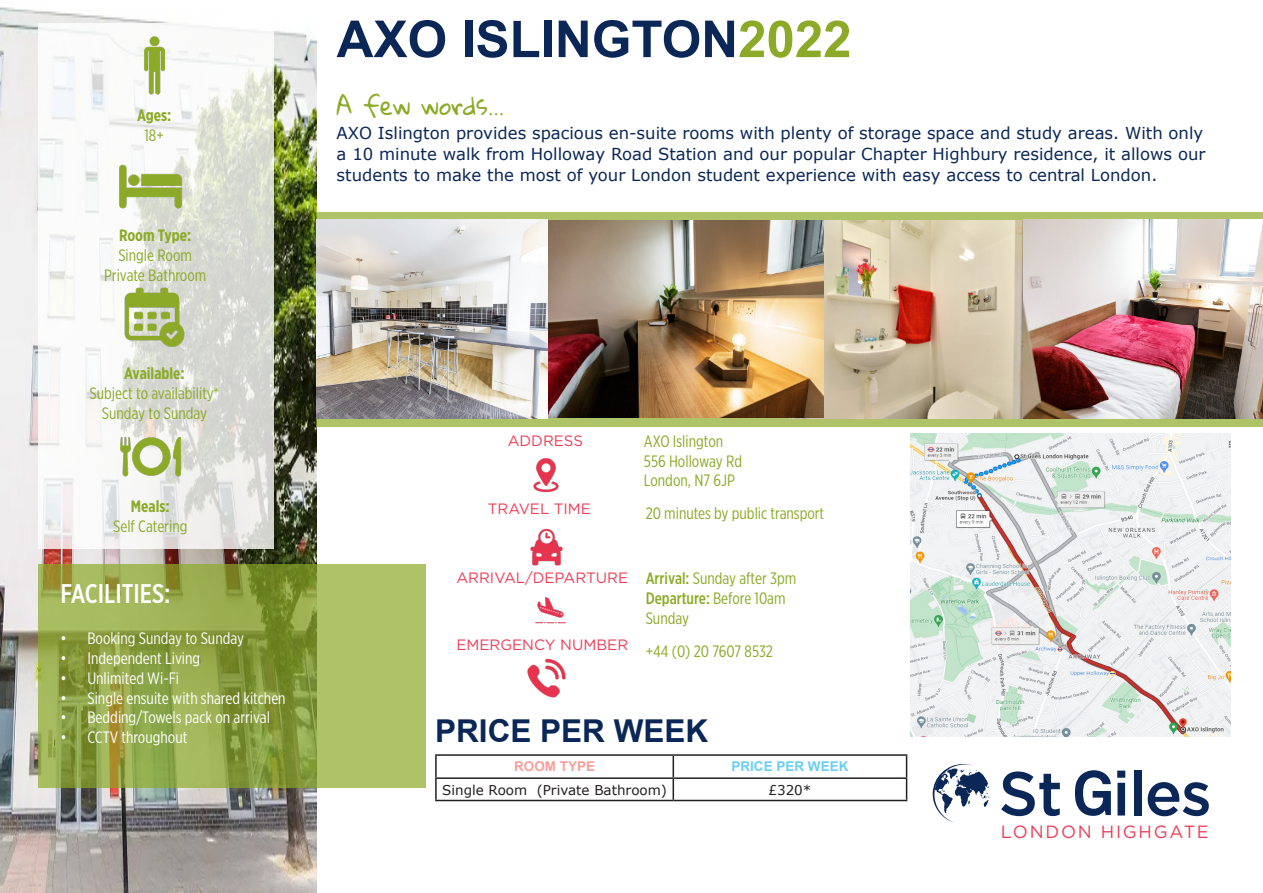
<style>
.page{position:relative;width:1263px;height:893px;background:#fff}
.page>*{position:absolute;margin:0;border:0;box-sizing:border-box;transform-origin:0 0}
.t1{font:700 51px "Arial";color:#0b2757}
.t2{font:700 31.5px "Arial";color:#0b2757}
.t3{font:500 27px "Gotham X Narrow";color:#fff}
.t4{font:24px "Gloria Hallelujah";color:#8caa28}
.t5{font:17.7px "Gotham";letter-spacing:.1em;color:#ee3d57}
.t6{font:16.5px/21px "Verdana";color:#0b2757}
.t7{font:16.5px/19.8px "Gotham X Narrow";color:#8caa28}
.t8{font:16.5px "Gotham X Narrow";color:#fff}
.t9{font:700 16.5px "Gotham X Narrow";color:#8caa28}
.t10{font:15px "Gotham";color:#ee3d57}
.t11{font:13.5px "Verdana";color:#231f20}
.t12{font:700 13.5px "Arial";color:#6bcff6}
.t13{font:700 13.5px "Arial";color:#f6a09b}
.s1{color:#8caa28}
.s2{font-weight:500}
</style>
<div class="page">
<img style="left:0;top:7px;width:316px;height:886px">
<div style="left:316px;top:212px;width:947px;height:215px;background:#aec368"></div>
<svg style="left:933px;top:764px;width:56px;height:59px"></svg>
<svg style="left:1001px;top:771px;width:59px;height:45px"></svg>
<svg style="left:1117px;top:771px;width:8px;height:44px"></svg>
<div style="left:1134px;top:770px;width:7px;height:45px;background:#0b2757"></div>
<svg style="left:1148px;top:782px;width:61px;height:34px"></svg>
<svg style="left:1075px;top:770px;width:36px;height:46px"></svg>
<svg style="left:38px;top:565px;width:388px;height:223px;background:#97ab4e"></svg>
<hr style="left:435px;top:754px;width:238px;height:2px;background:#231f20">
<hr style="left:435px;top:756px;width:2px;height:21px;background:#231f20">
<hr style="left:673px;top:754px;width:234px;height:2px;background:#231f20">
<hr style="left:672px;top:756px;width:2px;height:21px;background:#231f20">
<hr style="left:435px;top:777px;width:238px;height:2px;background:#231f20">
<hr style="left:435px;top:779px;width:2px;height:21px;background:#231f20">
<hr style="left:673px;top:777px;width:234px;height:2px;background:#231f20">
<hr style="left:672px;top:779px;width:2px;height:21px;background:#231f20">
<svg style="left:906px;top:756px;width:1px;height:44px"></svg>
<hr style="left:435px;top:800px;width:238px;height:1px;background:#231f20">
<hr style="left:673px;top:800px;width:234px;height:1px;background:#231f20">
<img style="left:533px;top:458px;width:26px;height:35px">
<img style="left:530px;top:528px;width:33px;height:38px">
<img style="left:535px;top:597px;width:31px;height:27px">
<img style="left:527px;top:658px;width:39px;height:40px">
<svg style="left:38px;top:23px;width:236px;height:526px"></svg>
<img style="left:105px;top:149px;width:90px;height:82px">
<img style="left:109px;top:29px;width:92px;height:82px">
<img style="left:109px;top:277px;width:90px;height:85px">
<img style="left:105px;top:414px;width:90px;height:87px">
<img style="left:824px;top:220px;width:200px;height:199px">
<img style="left:316px;top:220px;width:508px;height:199px">
<img style="left:1024px;top:220px;width:239px;height:199px">
<img style="left:910px;top:434px;width:320px;height:303px">
<p class="t9" style="left:137px;top:105px;width:36px">Ages:</p>
<p class="t7" style="left:145px;top:125px;width:21px">18+</p>
<p class="t9" style="left:119px;top:225px;width:74px">Room Type:</p>
<p class="t7" style="left:118px;top:245px;width:75px">Single Room</p>
<p class="t7" style="left:104px;top:265px;width:104px">Private Bathroom</p>
<p class="t9" style="left:124px;top:363px;width:62px">Available:</p>
<p class="t7" style="left:90px;top:383px;width:131px">Subject to availability*</p>
<p class="t7" style="left:102px;top:403px;width:107px">Sunday to Sunday</p>
<p class="t9" style="left:131px;top:496px;width:40px">Meals:</p>
<p class="t7" style="left:113px;top:516px;width:76px">Self Catering</p>
<p class="t3" style="left:60px;top:577px;width:112px">FACILITIES:</p>
<p class="t8" style="left:60px;top:628px;width:185px">• Booking Sunday to Sunday</p>
<p class="t8" style="left:60px;top:648px;width:141px">• Independent Living</p>
<p class="t8" style="left:60px;top:668px;width:120px">• Unlimited Wi-Fi</p>
<p class="t8" style="left:60px;top:688px;width:227px">• Single ensuite with shared kitchen</p>
<p class="t8" style="left:60px;top:708px;width:211px">• Bedding/Towels pack on arrival</p>
<p class="t8" style="left:60px;top:727px;width:129px">• CCTV throughout</p>
<p class="t1" style="left:337px;top:3px;width:516px">AXO ISLINGTON<span class="s1">2022</span></p>
<p class="t4" style="left:337px;top:93px;width:169px">A few words...</p>
<p class="t6" style="left:337px;top:122px;width:870px">AXO Islington provides spacious en-suite rooms with plenty of storage space and study areas. With only a 10 minute walk from Holloway Road Station and our popular Chapter Highbury residence, it allows our students to make the most of your London student experience with easy access to central London.</p>
<p class="t10" style="left:508px;top:431px;width:77px">ADDRESS</p>
<p class="t10" style="left:488px;top:499px;width:105px">TRAVEL TIME</p>
<p class="t7" style="left:644px;top:431px;width:81px">AXO Islington</p>
<p class="t7" style="left:644px;top:451px;width:100px">556 Holloway Rd</p>
<p class="t7" style="left:644px;top:470px;width:93px">London, N7 6JP</p>
<p class="t7" style="left:646px;top:503px;width:180px">20 minutes by public transport</p>
<p class="t10" style="left:456px;top:568px;width:173px">ARRIVAL/DEPARTURE</p>
<p class="t10" style="left:456px;top:635px;width:173px">EMERGENCY NUMBER</p>
<p class="t7" style="left:646px;top:568px;width:152px"><span class="s2">Arrival:</span> Sunday after 3pm</p>
<p class="t7" style="left:646px;top:588px;width:141px"><span class="s2">Departure:</span> Before 10am<br>Sunday</p>
<p class="t7" style="left:646px;top:641px;width:129px">+44 (0) 20 7607 8532</p>
<p class="t2" style="left:435px;top:708px;width:275px">PRICE PER WEEK</p>
<p class="t13" style="left:514px;top:757px;width:83px">ROOM TYPE</p>
<p class="t12" style="left:731px;top:757px;width:119px">PRICE PER WEEK</p>
<p class="t11" style="left:442px;top:780px;width:226px">Single Room (Private Bathroom)</p>
<p class="t11" style="left:768px;top:780px;width:44px">£320*</p>
<p class="t5" style="left:1001px;top:820px;width:209px">LONDON HIGHGATE</p>
</div>
